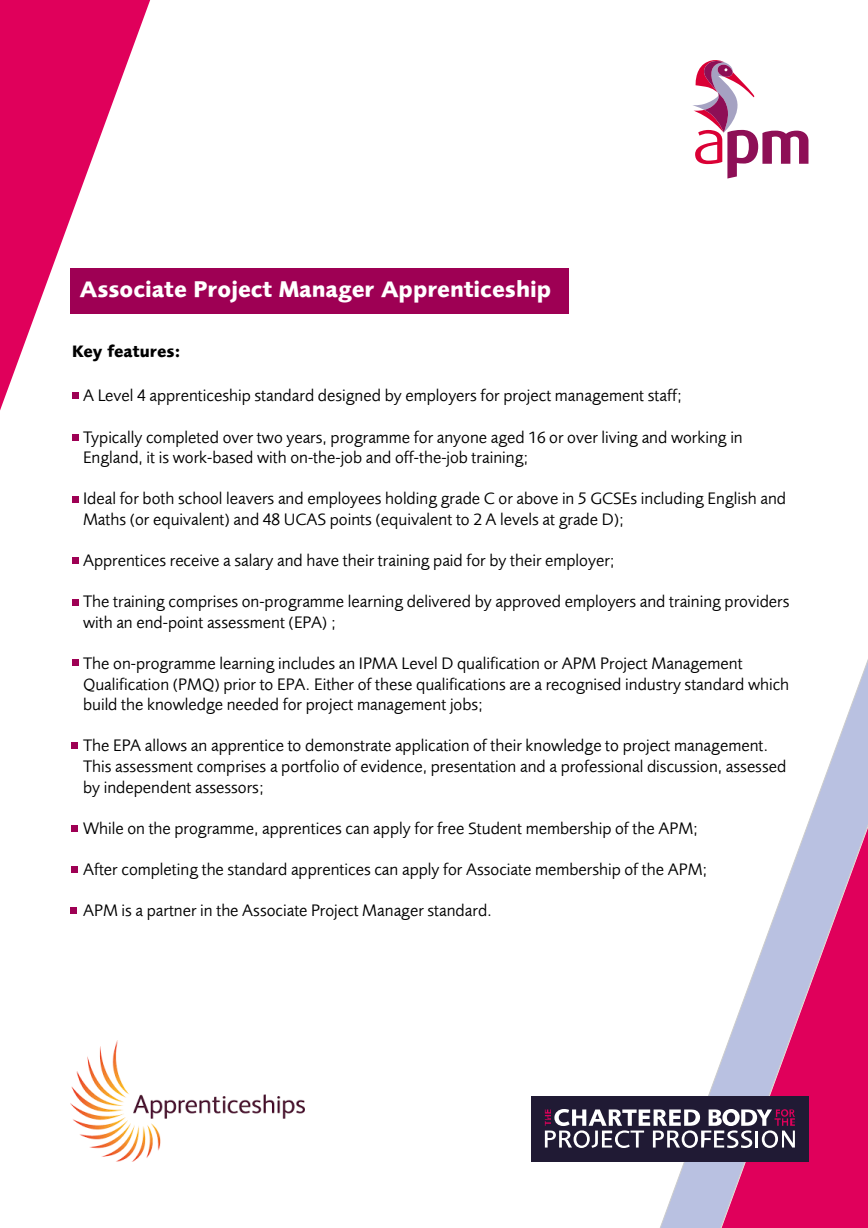
<style>
.page{position:relative;width:868px;height:1228px;background:#fff}
.page>*{position:absolute;margin:0;border:0;box-sizing:border-box;transform-origin:0 0}
.t1{font:700 23.45px "Foundry Sans";color:#fff}
.t2{font:17.15px/20.6px "Foundry Sans";color:#000}
.t3{font:700 17.15px "Foundry Sans";color:#000}
</style>
<div class="page">
<svg style="left:693px;top:60px;width:115px;height:118px"></svg>
<svg style="left:572px;top:659px;width:296px;height:569px"></svg>
<svg style="left:692px;top:771px;width:176px;height:457px"></svg>
<svg style="left:0;top:0;width:151px;height:441px"></svg>
<div style="left:531px;top:1096px;width:277px;height:65px;background:#201a34"></div>
<svg style="left:545px;top:1109px;width:250px;height:39px"></svg>
<img style="left:70px;top:1041px;width:234px;height:120px">
<div style="left:70px;top:268px;width:498px;height:46px;background:#9e0054"></div>
<svg style="left:73px;top:393px;width:6px;height:6px"></svg>
<div style="left:73px;top:434px;width:6px;height:7px;background:#9e0054"></div>
<div style="left:73px;top:496px;width:6px;height:7px;background:#9e0054"></div>
<svg style="left:73px;top:558px;width:6px;height:6px"></svg>
<svg style="left:73px;top:599px;width:6px;height:6px"></svg>
<div style="left:73px;top:659px;width:6px;height:7px;background:#9e0054"></div>
<div style="left:71px;top:742px;width:7px;height:7px;background:#9e0054"></div>
<div style="left:71px;top:826px;width:7px;height:6px;background:#9e0054"></div>
<div style="left:71px;top:866px;width:7px;height:7px;background:#9e0054"></div>
<div style="left:70px;top:908px;width:7px;height:6px;background:#9e0054"></div>
<h1 class="t1" style="left:80px;top:276px;width:473px">Associate Project Manager Apprenticeship</h1>
<p class="t3" style="left:72px;top:342px;width:110px">Key features:</p>
<p class="t2" style="left:83px;top:385px;width:600px">A Level 4 apprenticeship standard designed by employers for project management staff;</p>
<p class="t2" style="left:83px;top:426px;width:661px">Typically completed over two years, programme for anyone aged 16 or over living and working in<br>England, it is work-based with on-the-job and off-the-job training;</p>
<p class="t2" style="left:83px;top:488px;width:705px">Ideal for both school leavers and employees holding grade C or above in 5 GCSEs including English and<br>Maths (or equivalent) and 48 UCAS points (equivalent to 2 A levels at grade D);</p>
<p class="t2" style="left:83px;top:550px;width:533px">Apprentices receive a salary and have their training paid for by their employer;</p>
<p class="t2" style="left:83px;top:591px;width:708px">The training comprises on-programme learning delivered by approved employers and training providers with an end-point assessment (EPA) ;</p>
<p class="t2" style="left:83px;top:653px;width:708px">The on-programme learning includes an IPMA Level D qualification or APM Project Management<br>Qualification (PMQ) prior to EPA. Either of these qualifications are a recognised industry standard which build the knowledge needed for project management jobs;</p>
<p class="t2" style="left:83px;top:735px;width:705px">The EPA allows an apprentice to demonstrate application of their knowledge to project management.<br>This assessment comprises a portfolio of evidence, presentation and a professional discussion, assessed by independent assessors;</p>
<p class="t2" style="left:83px;top:817px;width:616px">While on the programme, apprentices can apply for free Student membership of the APM;</p>
<p class="t2" style="left:83px;top:859px;width:626px">After completing the standard apprentices can apply for Associate membership of the APM;</p>
<p class="t2" style="left:83px;top:900px;width:411px">APM is a partner in the Associate Project Manager standard.</p>
</div>
